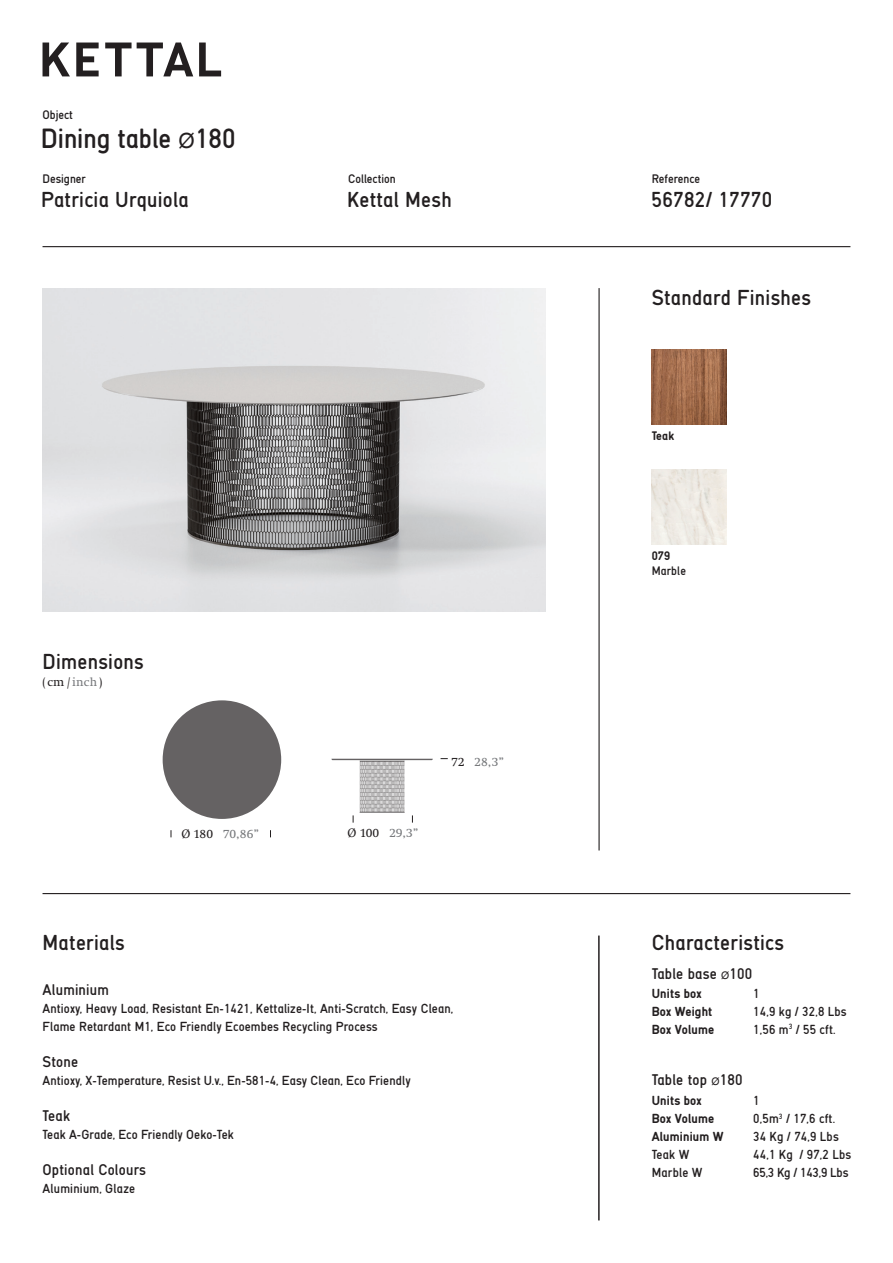
<style>
.page{position:relative;width:893px;height:1263px;background:#fff}
.page>*{position:absolute;margin:0;border:0;box-sizing:border-box;transform-origin:0 0}
.t1{font:27px "Kpaladin Plain";color:#231f20}
.t2{font:21px "Kpaladin Plain";letter-spacing:.015em;color:#231f20}
.t3{font:15px "Kpaladin Plain";letter-spacing:.015em;color:#231f20}
.t4{font:12.75px/18px "Kpaladin Plain";letter-spacing:.01em;color:#231f20}
.t5{font:700 12.75px/18px "Kpaladin";letter-spacing:.015em;color:#231f20}
.t6{font:12.75px "Swift";color:#76787b}
.t7{font:12.3px "Swift";letter-spacing:.005em;color:#231f20}
.t8{font:12px "Kpaladin Plain";color:#231f20}
.t9{font:700 12px "Kpaladin";letter-spacing:.01em;color:#231f20}
.s1{font-family:"Arial";font-size:21px}
.s2{color:#76787b}
.s3{color:#231f20}
.s4{font-family:"Arial";font-size:10.5px}
</style>
<div class="page">
<hr style="left:43px;top:246px;width:807px;height:1px;background:#231f20">
<hr style="left:598px;top:288px;width:2px;height:562px;background:#231f20">
<hr style="left:598px;top:935px;width:2px;height:285px;background:#231f20">
<svg style="left:43px;top:43px;width:27px;height:33px"></svg>
<svg style="left:76px;top:43px;width:23px;height:33px"></svg>
<svg style="left:105px;top:43px;width:88px;height:33px"></svg>
<svg style="left:199px;top:43px;width:22px;height:33px"></svg>
<hr style="left:43px;top:893px;width:807px;height:1px;background:#231f20">
<img style="left:43px;top:288px;width:503px;height:324px">
<img style="left:652px;top:469px;width:75px;height:75px">
<img style="left:652px;top:349px;width:75px;height:75px">
<div style="left:163px;top:700px;width:118px;height:119px;background:#656263;border-radius:50%"></div>
<svg style="left:331px;top:759px;width:102px;height:64px"></svg>
<p class="t8" style="left:43px;top:110px;width:32px">Object</p>
<h1 class="t1" style="left:41px;top:125px;width:196px">Dining table <span class="s1">Ø</span>180</h1>
<p class="t8" style="left:43px;top:173px;width:45px">Designer</p>
<p class="t8" style="left:348px;top:173px;width:49px">Collection</p>
<p class="t8" style="left:652px;top:173px;width:50px">Reference</p>
<h2 class="t2" style="left:41px;top:190px;width:149px">Patricia Urquiola</h2>
<h2 class="t2" style="left:347px;top:190px;width:106px">Kettal Mesh</h2>
<h2 class="t2" style="left:652px;top:190px;width:122px">56782/ 17770</h2>
<h2 class="t2" style="left:652px;top:287px;width:161px">Standard Finishes</h2>
<p class="t9" style="left:652px;top:430px;width:24px">Teak</p>
<h2 class="t2" style="left:43px;top:651px;width:103px">Dimensions</h2>
<p class="t7" style="left:43px;top:676px;width:61px">( cm / <span class="s2">inch</span> )</p>
<h2 class="t2" style="left:43px;top:933px;width:84px">Materials</h2>
<p class="t6" style="left:181px;top:827px;width:79px"><span class="s3">Ø 180</span> 70,86”</p>
<p class="t6" style="left:348px;top:826px;width:72px"><span class="s3">Ø 100</span> 29,3”</p>
<p class="t6" style="left:451px;top:755px;width:54px"><span class="s3">72</span> 28,3”</p>
<p class="t3" style="left:43px;top:983px;width:68px">Aluminium</p>
<p class="t4" style="left:43px;top:1000px;width:412px">Antioxy, Heavy Load, Resistant En-1421, Kettalize-It, Anti-Scratch, Easy Clean,<br>Flame Retardant M1, Eco Friendly Ecoembes Recycling Process</p>
<p class="t3" style="left:43px;top:1055px;width:37px">Stone</p>
<p class="t4" style="left:43px;top:1072px;width:370px">Antioxy, X-Temperature, Resist U.v., En-581-4, Easy Clean, Eco Friendly</p>
<p class="t3" style="left:43px;top:1109px;width:29px">Teak</p>
<p class="t4" style="left:43px;top:1126px;width:193px">Teak A-Grade, Eco Friendly Oeko-Tek</p>
<p class="t3" style="left:43px;top:1163px;width:105px">Optional Colours</p>
<p class="t4" style="left:43px;top:1180px;width:94px">Aluminium, Glaze</p>
<p class="t9" style="left:652px;top:550px;width:20px">079</p>
<p class="t8" style="left:652px;top:565px;width:36px">Marble</p>
<h2 class="t2" style="left:652px;top:933px;width:134px">Characteristics</h2>
<p class="t3" style="left:652px;top:966px;width:102px">Table base <span class="s4">Ø</span>100</p>
<p class="t5" style="left:652px;top:985px;width:64px">Units box<br>Box Weight<br>Box Volume</p>
<p class="t4" style="left:753px;top:984px;width:95px">1<br>14,9 kg / 32,8 Lbs<br>1,56 m<sup>3</sup> / 55 cft.</p>
<p class="t3" style="left:652px;top:1073px;width:92px">Table top <span class="s4">Ø</span>180</p>
<p class="t5" style="left:652px;top:1092px;width:73px">Units box<br>Box Volume<br>Aluminium W</p>
<p class="t4" style="left:652px;top:1146px;width:52px">Teak W<br>Marble W</p>
<p class="t4" style="left:753px;top:1092px;width:100px">1<br>0,5m<sup>3</sup> / 17,6 cft.<br>34 Kg / 74,9 Lbs<br>44,1 Kg / 97,2 Lbs<br>65,3 Kg / 143,9 Lbs</p>
</div>
